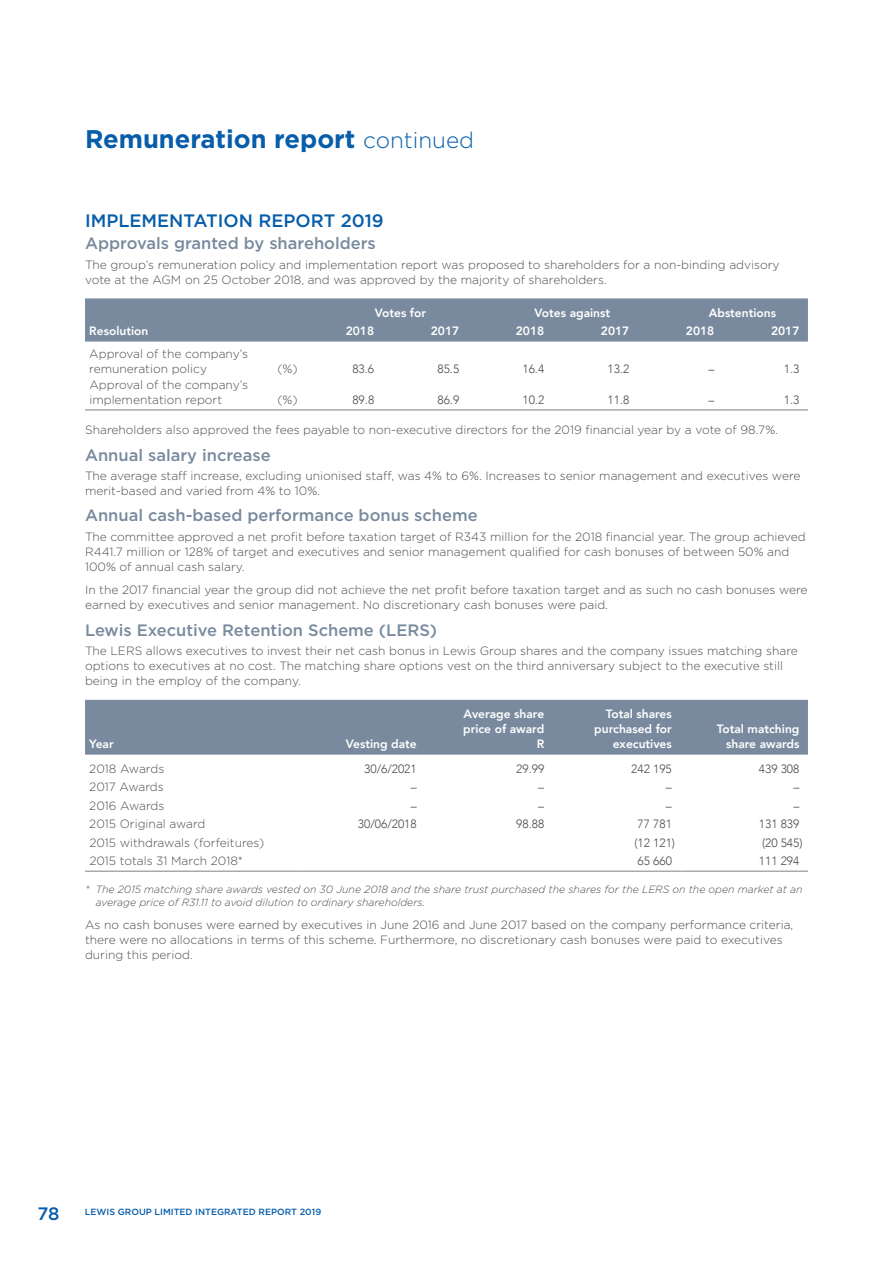
<style>
.page{position:relative;width:893px;height:1263px;background:#fff}
.page>*{position:absolute;margin:0;border:0;box-sizing:border-box;transform-origin:0 0}
.t1{font:700 25.5px "Gotham";color:#075daa}
.t2{font:500 18px "Gotham";color:#075daa}
.t3{font:500 16.5px "Gotham";color:#798a9e}
.t4{font:300 12px/15px "Gotham";color:#4d4d4f}
.t5{font:800 12px/15px "Avenir";color:#fff;text-align:right}
.t6{font:300 12px "Avenir";color:#4d4d4f}
.t7{font:italic 300 10.5px/12.6px "Gotham";color:#4d4d4f}
.t8{font:500 9px "Gotham";color:#075daa}
.s1{font-weight:300;font-size:22.5px}
</style>
<div class="page">
<div style="left:85px;top:298px;width:723px;height:44px;background:#798a9e"></div>
<hr style="left:85px;top:409px;width:213px;height:2px;background:#a7a9ac">
<hr style="left:298px;top:409px;width:85px;height:2px;background:#a7a9ac">
<hr style="left:383px;top:409px;width:85px;height:2px;background:#a7a9ac">
<hr style="left:468px;top:409px;width:85px;height:2px;background:#a7a9ac">
<hr style="left:553px;top:409px;width:85px;height:2px;background:#a7a9ac">
<hr style="left:638px;top:409px;width:85px;height:2px;background:#a7a9ac">
<hr style="left:723px;top:409px;width:85px;height:2px;background:#a7a9ac">
<div style="left:85px;top:700px;width:723px;height:55px;background:#798a9e"></div>
<hr style="left:85px;top:870px;width:213px;height:2px;background:#a7a9ac">
<hr style="left:298px;top:870px;width:127px;height:2px;background:#a7a9ac">
<hr style="left:425px;top:870px;width:128px;height:2px;background:#a7a9ac">
<hr style="left:553px;top:870px;width:127px;height:2px;background:#a7a9ac">
<hr style="left:680px;top:870px;width:128px;height:2px;background:#a7a9ac">
<h1 class="t1" style="left:85px;top:122px;width:391px">Remuneration report <span class="s1">continued</span></h1>
<h2 class="t2" style="left:85px;top:209px;width:300px">IMPLEMENTATION REPORT 2019</h2>
<h3 class="t3" style="left:85px;top:233px;width:292px">Approvals granted by shareholders</h3>
<p class="t4" style="left:85px;top:256px;width:696px">The group’s remuneration policy and implementation report was proposed to shareholders for a non-binding advisory vote at the AGM on 25 October 2018, and was approved by the majority of shareholders.</p>
<p class="t5" style="left:375px;top:305px;width:53px">Votes for</p>
<p class="t5" style="left:535px;top:305px;width:77px">Votes against</p>
<p class="t5" style="left:709px;top:305px;width:69px">Abstentions</p>
<p class="t5" style="left:89px;top:323px;width:61px">Resolution</p>
<p class="t5" style="left:346px;top:323px;width:30px">2018</p>
<p class="t5" style="left:431px;top:323px;width:30px">2017</p>
<p class="t5" style="left:516px;top:323px;width:30px">2018</p>
<p class="t5" style="left:601px;top:323px;width:30px">2017</p>
<p class="t5" style="left:686px;top:323px;width:30px">2018</p>
<p class="t5" style="left:771px;top:323px;width:30px">2017</p>
<p class="t4" style="left:89px;top:345px;width:160px">Approval of the company’s remuneration policy</p>
<p class="t4" style="left:277px;top:360px;width:22px">(%)</p>
<p class="t6" style="left:352px;top:361px;width:23px">83.6</p>
<p class="t6" style="left:437px;top:361px;width:23px">85.5</p>
<p class="t6" style="left:522px;top:361px;width:23px">16.4</p>
<p class="t6" style="left:607px;top:361px;width:23px">13.2</p>
<p class="t6" style="left:708px;top:361px;width:7px">–</p>
<p class="t6" style="left:784px;top:361px;width:17px">1.3</p>
<p class="t4" style="left:89px;top:376px;width:160px">Approval of the company’s implementation report</p>
<p class="t4" style="left:277px;top:391px;width:22px">(%)</p>
<p class="t6" style="left:352px;top:392px;width:23px">89.8</p>
<p class="t6" style="left:437px;top:392px;width:23px">86.9</p>
<p class="t6" style="left:522px;top:392px;width:23px">10.2</p>
<p class="t6" style="left:608px;top:392px;width:23px">11.8</p>
<p class="t6" style="left:708px;top:392px;width:7px">–</p>
<p class="t6" style="left:784px;top:392px;width:17px">1.3</p>
<p class="t4" style="left:85px;top:422px;width:694px">Shareholders also approved the fees payable to non-executive directors for the 2019 financial year by a vote of 98.7%.</p>
<h3 class="t3" style="left:85px;top:444px;width:187px">Annual salary increase</h3>
<p class="t4" style="left:85px;top:468px;width:717px">The average staff increase, excluding unionised staff, was 4% to 6%. Increases to senior management and executives were merit-based and varied from 4% to 10%.</p>
<h3 class="t3" style="left:85px;top:505px;width:394px">Annual cash-based performance bonus scheme</h3>
<p class="t4" style="left:85px;top:529px;width:722px">The committee approved a net profit before taxation target of R343 million for the 2018 financial year. The group achieved<br>R441.7 million or 128% of target and executives and senior management qualified for cash bonuses of between 50% and<br>100% of annual cash salary.</p>
<p class="t4" style="left:85px;top:582px;width:724px">In the 2017 financial year the group did not achieve the net profit before taxation target and as such no cash bonuses were earned by executives and senior management. No discretionary cash bonuses were paid.</p>
<h3 class="t3" style="left:85px;top:619px;width:354px">Lewis Executive Retention Scheme (LERS)</h3>
<p class="t4" style="left:85px;top:643px;width:714px">The LERS allows executives to invest their net cash bonus in Lewis Group shares and the company issues matching share options to executives at no cost. The matching share options vest on the third anniversary subject to the executive still being in the employ of the company.</p>
<p class="t5" style="left:89px;top:736px;width:26px">Year</p>
<p class="t5" style="left:346px;top:736px;width:72px">Vesting date</p>
<p class="t5" style="left:463px;top:706px;width:83px">Average share price of award<br>R</p>
<p class="t5" style="left:594px;top:706px;width:79px">Total shares purchased for executives</p>
<p class="t5" style="left:717px;top:721px;width:84px">Total matching share awards</p>
<p class="t4" style="left:89px;top:761px;width:77px">2018 Awards</p>
<p class="t6" style="left:364px;top:762px;width:54px">30/6/2021</p>
<p class="t6" style="left:516px;top:762px;width:30px">29.99</p>
<p class="t6" style="left:631px;top:762px;width:42px">242 195</p>
<p class="t6" style="left:759px;top:762px;width:42px">439 308</p>
<p class="t4" style="left:89px;top:779px;width:76px">2017 Awards</p>
<p class="t6" style="left:411px;top:780px;width:7px">–</p>
<p class="t6" style="left:538px;top:780px;width:7px">–</p>
<p class="t6" style="left:666px;top:780px;width:7px">–</p>
<p class="t6" style="left:793px;top:780px;width:7px">–</p>
<p class="t4" style="left:89px;top:798px;width:77px">2016 Awards</p>
<p class="t6" style="left:411px;top:798px;width:7px">–</p>
<p class="t6" style="left:538px;top:798px;width:7px">–</p>
<p class="t6" style="left:666px;top:798px;width:7px">–</p>
<p class="t6" style="left:793px;top:798px;width:7px">–</p>
<p class="t4" style="left:89px;top:816px;width:118px">2015 Original award</p>
<p class="t6" style="left:358px;top:817px;width:60px">30/06/2018</p>
<p class="t6" style="left:516px;top:817px;width:30px">98.88</p>
<p class="t6" style="left:638px;top:817px;width:36px">77 781</p>
<p class="t6" style="left:759px;top:817px;width:42px">131 839</p>
<p class="t4" style="left:89px;top:834px;width:177px">2015 withdrawals (forfeitures)</p>
<p class="t6" style="left:634px;top:835px;width:42px">(12 121)</p>
<p class="t6" style="left:762px;top:835px;width:42px">(20 545)</p>
<p class="t4" style="left:89px;top:853px;width:155px">2015 totals 31 March 2018*</p>
<p class="t6" style="left:638px;top:854px;width:36px">65 660</p>
<p class="t6" style="left:759px;top:854px;width:42px">111 294</p>
<p class="t7" style="left:96px;top:883px;width:708px;text-indent:-11px">* The 2015 matching share awards vested on 30 June 2018 and the share trust purchased the shares for the LERS on the open market at an average price of R31.11 to avoid dilution to ordinary shareholders.</p>
<p class="t4" style="left:85px;top:917px;width:710px">As no cash bonuses were earned by executives in June 2016 and June 2017 based on the company performance criteria, there were no allocations in terms of this scheme. Furthermore, no discretionary cash bonuses were paid to executives during this period.</p>
<h2 class="t2" style="left:37px;top:1201px;width:24px">78</h2>
<p class="t8" style="left:85px;top:1206px;width:238px">LEWIS GROUP LIMITED INTEGRATED REPORT 2019</p>
</div>
